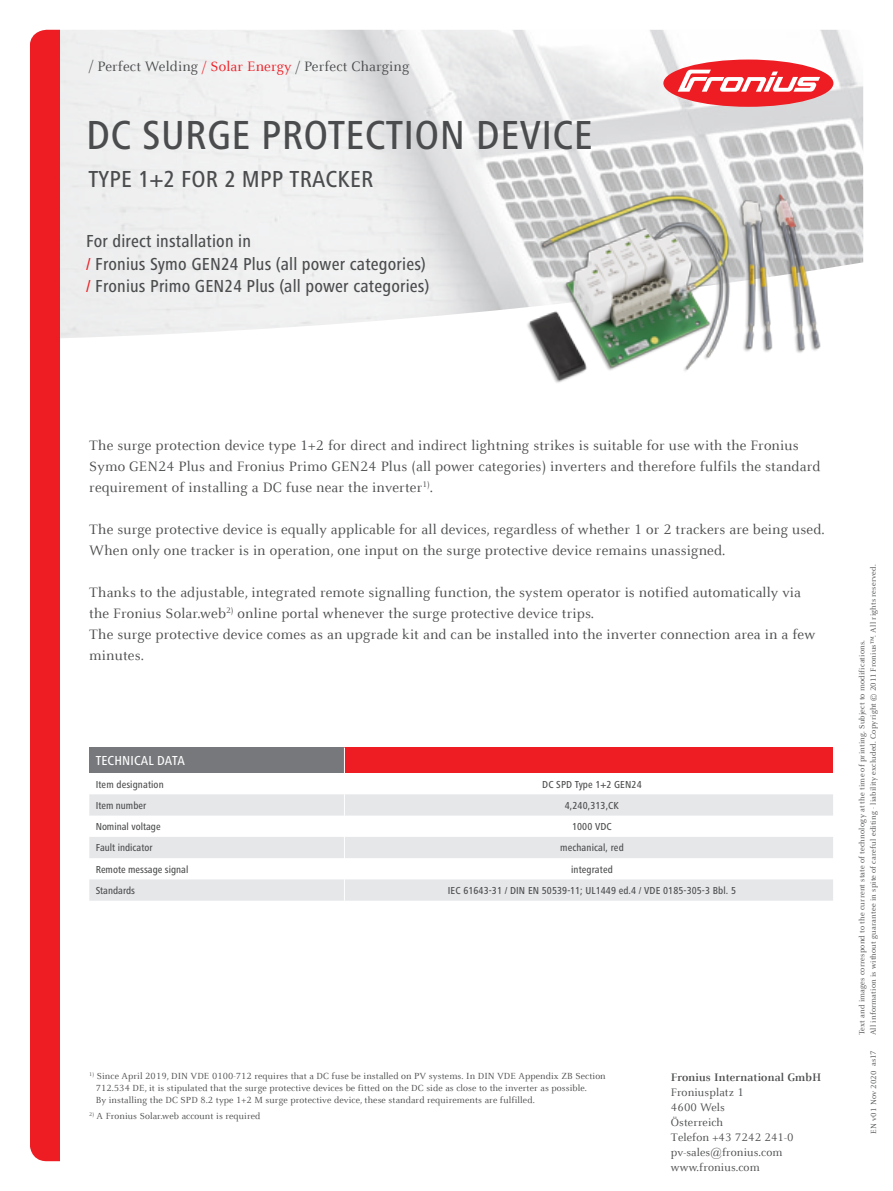
<style>
.page{position:relative;width:893px;height:1191px;background:#fff}
.page>*{position:absolute;margin:0;border:0;box-sizing:border-box;transform-origin:0 0}
.t1{font:500 condensed 42px "Frutiger Next LTW1 G";letter-spacing:.01em;color:#4b4c4d}
.t2{font:500 condensed 24px "Frutiger Next LTW1 G";letter-spacing:.01em;color:#4b4c4d}
.t3{font:500 condensed 18px/22.5px "Frutiger Next LTW1 G";letter-spacing:.01em;color:#4b4c4d}
.t4{font:15px/21px "Celeste Offc Pro";letter-spacing:.01em;color:#4b4c4d}
.t5{font:500 condensed 13.5px "Frutiger Next LTW1 G";letter-spacing:.01em;color:#fff}
.t6{font:12px/15px "Celeste Offc Pro";letter-spacing:.01em;color:#4b4c4d}
.t7{font:700 12px "Celeste Offc Pro";letter-spacing:.01em;color:#4b4c4d}
.t8{font:500 condensed 10.5px "Frutiger Next LTW1 G";letter-spacing:.01em;color:#4b4c4d}
.t9{font:9.75px/12px "Celeste Offc Pro";letter-spacing:.01em;color:#4b4c4d}
.t10{font:8.25px/11.2px "Celeste Offc Pro";letter-spacing:.02em;color:#4b4c4d}
.s1{color:#ee1d23}
</style>
<div class="page">
<img style="left:60px;top:30px;width:803px;height:308px">
<div style="left:663px;top:60px;width:170px;height:47px;background:#ee1d23;border-radius:50%"></div>
<svg style="left:678px;top:70px;width:142px;height:22px"></svg>
<div style="left:30px;top:30px;width:30px;height:1131px;background:#ee1d23"></div>
<img style="left:517px;top:176px;width:323px;height:207px">
<div style="left:89px;top:747px;width:255px;height:26px;background:#76787b"></div>
<div style="left:344px;top:747px;width:489px;height:26px;background:#ee1d23"></div>
<svg style="left:89px;top:794px;width:744px;height:106px;fill:#e6e7e9"></svg>
<svg style="left:344px;top:747px;width:1px;height:153px"></svg>
<p class="t4" style="left:89px;top:55px;width:322px">/ Perfect Welding <span class="s1">/ Solar Energy</span> / Perfect Charging</p>
<h1 class="t1" style="left:86px;top:111px;width:472px">DC SURGE PROTECTI ON DEVICE</h1>
<h2 class="t2" style="left:89px;top:165px;width:105px">Type 1+2 for</h2>
<h2 class="t2" style="left:224px;top:165px;width:146px">2 MPP Tracker</h2>
<p class="t3" style="left:86px;top:230px;width:345px">For direct installation in<br><span class="s1">/</span> Fronius Symo GEN 24 Plus (all power categories) <span class="s1">/</span> Fronius Primo GEN 24 Plus (all power categories)</p>
<p class="t4" style="left:89px;top:435px;width:733px">The surge protection device type 1+2 for direct and indirect lightning strikes is suitable for use with the Fronius<br>Symo GEN24 Plus and Fronius Primo GEN24 Plus (all power categories) inverters and therefore fulfils the standard requirement of installing a DC fuse near the inverter<sup>1)</sup>.</p>
<p class="t4" style="left:89px;top:519px;width:737px">The surge protective device is equally applicable for all devices, regardless of whether 1 or 2 trackers are being used.<br>When only one tracker is in operation, one input on the surge protective device remains unassigned.</p>
<p class="t4" style="left:89px;top:582px;width:728px">Thanks to the adjustable, integrated remote signalling function, the system operator is notified automatically via the Fronius Solar.web<sup>2)</sup> online portal whenever the surge protective device trips.<br>The surge protective device comes as an upgrade kit and can be installed into the inverter connection area in a few minutes.</p>
<p class="t5" style="left:96px;top:753px;width:91px">Technical Data</p>
<p class="t8" style="left:96px;top:778px;width:70px">Item designation</p>
<p class="t8" style="left:542px;top:778px;width:101px">DC SPD Type 1+2 GEN24</p>
<p class="t8" style="left:96px;top:799px;width:52px">Item number</p>
<p class="t8" style="left:565px;top:799px;width:56px">4,240,313,CK</p>
<p class="t8" style="left:96px;top:820px;width:66px">Nominal voltage</p>
<p class="t8" style="left:572px;top:820px;width:40px">1000 VDC</p>
<p class="t8" style="left:96px;top:841px;width:59px">Fault indicator</p>
<p class="t8" style="left:560px;top:841px;width:65px">mechanical, red</p>
<p class="t8" style="left:96px;top:863px;width:94px">Remote message signal</p>
<p class="t8" style="left:571px;top:863px;width:43px">integrated</p>
<p class="t8" style="left:96px;top:884px;width:41px">Standards</p>
<p class="t8" style="left:448px;top:884px;width:290px">IEC 61643-31 / DIN EN 50539-11; UL1449 ed.4 / VDE 0185-305-3 Bbl. 5</p>
<p class="t9" style="left:96px;top:1070px;width:512px;text-indent:-6px"><sup>1)</sup> Since April 2019, DIN VDE 0100-712 requires that a DC fuse be installed on PV systems. In DIN VDE Appendix ZB Section<br>712.534 DE, it is stipulated that the surge protective devices be fitted on the DC side as close to the inverter as possible.<br>By installing the DC SPD 8.2 type 1+2 M surge protective device, these standard requirements are fulfilled.</p>
<p class="t9" style="left:89px;top:1110px;width:173px"><sup>2)</sup> A Fronius Solar.web account is required</p>
<p class="t7" style="left:243px;top:1069px;width:106px">Fronius Schweiz AG</p>
<p class="t6" style="left:243px;top:1084px;width:109px">Oberglatterstrasse 11</p>
<p class="t7" style="left:457px;top:1069px;width:147px">Fronius Deutschland GmbH</p>
<p class="t6" style="left:457px;top:1084px;width:86px">Fronius Straße 1</p>
<p class="t7" style="left:671px;top:1069px;width:152px">Fronius International GmbH</p>
<p class="t6" style="left:671px;top:1084px;width:124px">Froniusplatz 1<br>4600 Wels<br>Österreich<br>Telefon +43 7242 241-0 pv-sales@fronius.com www.fronius.com</p>
<p class="t10" style="left:856px;top:1035px;width:472px;rotate:-90deg">Text and images correspond to the current state of technology at the time of printing. Subject to modifications.<br>All information is without guarantee in spite of careful editing - liability excluded. Copyright © 2011 Fronius™. All rights reserved.</p>
<p class="t10" style="left:868px;top:1066px;width:17px;rotate:-90deg">as17</p>
<p class="t10" style="left:868px;top:1105px;width:36px;rotate:-90deg">Nov 2020</p>
<p class="t10" style="left:868px;top:1133px;width:12px;rotate:-90deg">EN</p>
<p class="t10" style="left:868px;top:1133px;width:62px;rotate:-90deg">DE v01 Oct 2019</p>
</div>
